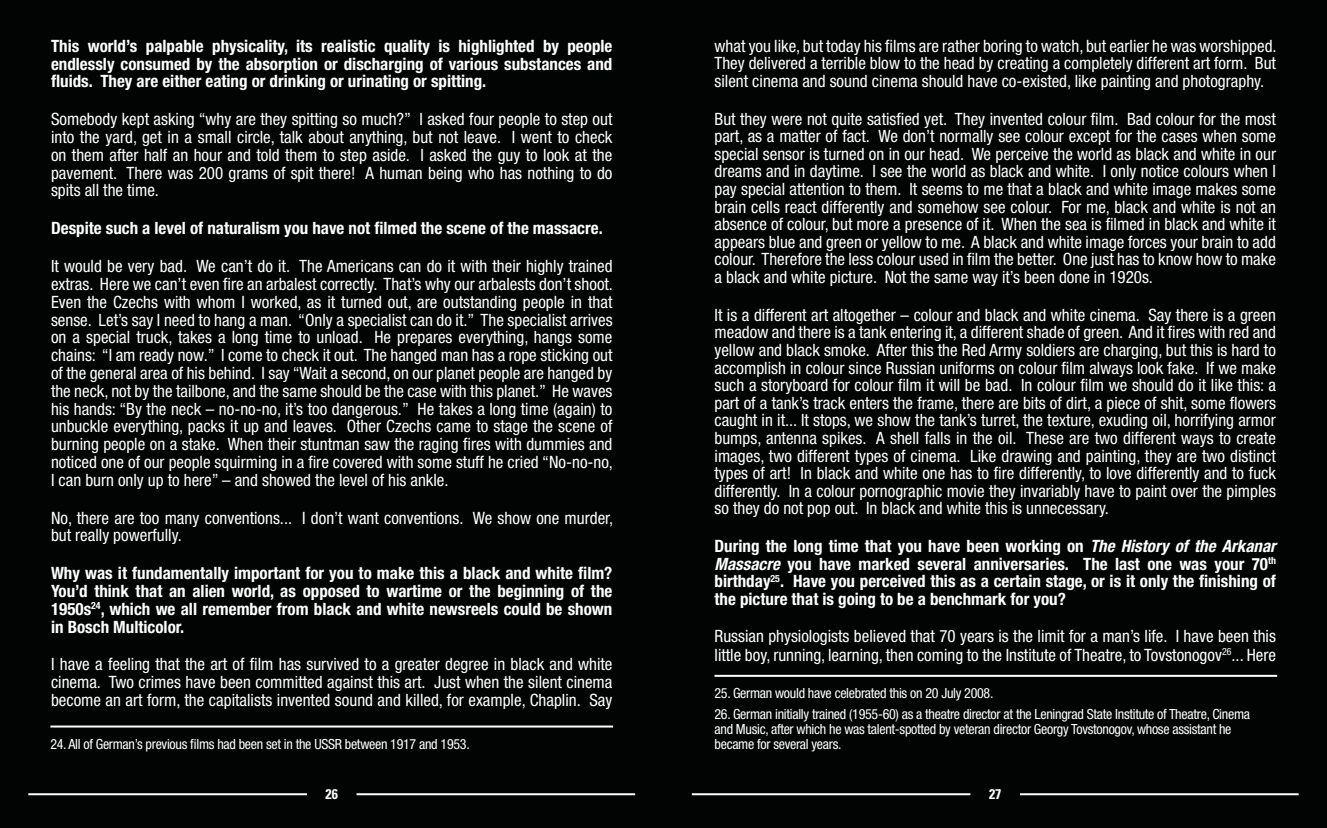
<style>
.page{position:relative;width:1327px;height:828px;background:#020303}
.page>*{position:absolute;margin:0;border:0;box-sizing:border-box;transform-origin:0 0}
.t1{font:condensed 17px/17.6px "Helvetica Neue LT Std";color:#fff;text-align:justify}
.t2{font:700 condensed 17px/17.8px "Helvetica Neue LT Std";color:#fff;text-align:justify}
.t3{font:condensed 14px/15px "Helvetica Neue LT Std";letter-spacing:-.02em;color:#fff}
.t4{font:700 condensed 14px "Univers LT Std";color:#fff}
.s1{font-style:italic}
</style>
<div class="page">
<hr style="left:28px;top:793px;width:279px;height:2px;background:#fff">
<hr style="left:692px;top:793px;width:278px;height:2px;background:#fff">
<hr style="left:356px;top:793px;width:279px;height:2px;background:#fff">
<hr style="left:1020px;top:793px;width:278px;height:2px;background:#fff">
<hr style="left:50px;top:725px;width:563px;height:2px;background:#fff">
<hr style="left:714px;top:675px;width:563px;height:2px;background:#fff">
<p class="t2" style="left:51px;top:37px;width:563px">This world’s palpable physicality, its realistic quality is highlighted by people endlessly consumed by the absorption or discharging of various substances and fluids. They are either eating or drinking or urinating or spitting.</p>
<p class="t1" style="left:51px;top:110px;width:563px">Somebody kept asking “why are they spitting so much?” I asked four people to step out into the yard, get in a small circle, talk about anything, but not leave. I went to check on them after half an hour and told them to step aside. I asked the guy to look at the pavement. There was 200 grams of spit there! A human being who has nothing to do spits all the time.</p>
<p class="t2" style="left:51px;top:219px;width:553px">Despite such a level of naturalism you have not filmed the scene of the massacre.</p>
<p class="t1" style="left:51px;top:257px;width:563px">It would be very bad. We can’t do it. The Americans can do it with their highly trained extras. Here we can’t even fire an arbalest correctly. That’s why our arbalests don’t shoot.<br>Even the Czechs with whom I worked, as it turned out, are outstanding people in that sense. Let’s say I need to hang a man. “Only a specialist can do it.” The specialist arrives on a special truck, takes a long time to unload. He prepares everything, hangs some chains: “I am ready now.” I come to check it out. The hanged man has a rope sticking out of the general area of his behind. I say “Wait a second, on our planet people are hanged by the neck, not by the tailbone, and the same should be the case with this planet.” He waves his hands: “By the neck – no-no-no, it’s too dangerous.” He takes a long time (again) to unbuckle everything, packs it up and leaves. Other Czechs came to stage the scene of burning people on a stake. When their stuntman saw the raging fires with dummies and noticed one of our people squirming in a fire covered with some stuff he cried “No-no-no, I can burn only up to here” – and showed the level of his ankle.</p>
<p class="t1" style="left:51px;top:508px;width:563px">No, there are too many conventions... I don’t want conventions. We show one murder, but really powerfully.</p>
<p class="t2" style="left:51px;top:564px;width:563px">Why was it fundamentally important for you to make this a black and white film?<br>You’d think that an alien world, as opposed to wartime or the beginning of the 1950s<sup>24</sup>, which we all remember from black and white newsreels could be shown in Bosch Multicolor.</p>
<p class="t1" style="left:51px;top:655px;width:563px">I have a feeling that the art of film has survived to a greater degree in black and white cinema. Two crimes have been committed against this art. Just when the silent cinema become an art form, the capitalists invented sound and killed, for example, Chaplin. Say</p>
<p class="t3" style="left:50px;top:736px;width:421px">24. All of German’s previous films had been set in the USSR between 1917 and 1953.</p>
<p class="t1" style="left:714px;top:37px;width:563px">what you like, but today his films are rather boring to watch, but earlier he was worshipped.<br>They delivered a terrible blow to the head by creating a completely different art form. But silent cinema and sound cinema should have co-existed, like painting and photography.</p>
<p class="t1" style="left:714px;top:110px;width:563px">But they were not quite satisfied yet. They invented colour film. Bad colour for the most part, as a matter of fact. We don’t normally see colour except for the cases when some special sensor is turned on in our head. We perceive the world as black and white in our dreams and in daytime. I see the world as black and white. I only notice colours when I pay special attention to them. It seems to me that a black and white image makes some brain cells react differently and somehow see colour. For me, black and white is not an absence of colour, but more a presence of it. When the sea is filmed in black and white it appears blue and green or yellow to me. A black and white image forces your brain to add colour. Therefore the less colour used in film the better. One just has to know how to make a black and white picture. Not the same way it’s been done in 1920s.</p>
<p class="t1" style="left:714px;top:306px;width:563px">It is a different art altogether – colour and black and white cinema. Say there is a green meadow and there is a tank entering it, a different shade of green. And it fires with red and yellow and black smoke. After this the Red Army soldiers are charging, but this is hard to accomplish in colour since Russian uniforms on colour film always look fake. If we make such a storyboard for colour film it will be bad. In colour film we should do it like this: a part of a tank’s track enters the frame, there are bits of dirt, a piece of shit, some flowers caught in it... It stops, we show the tank’s turret, the texture, exuding oil, horrifying armor bumps, antenna spikes. A shell falls in the oil. These are two different ways to create images, two different types of cinema. Like drawing and painting, they are two distinct types of art! In black and white one has to fire differently, to love differently and to fuck differently. In a colour pornographic movie they invariably have to paint over the pimples so they do not pop out. In black and white this is unnecessary.</p>
<p class="t2" style="left:714px;top:537px;width:563px">During the long time that you have been working on <span class="s1">The History of the Arkanar Massacre</span> you have marked several anniversaries. The last one was your 70<sup>th </sup>birthday<sup>25</sup>. Have you perceived this as a certain stage, or is it only the finishing of the picture that is going to be a benchmark for you?</p>
<p class="t1" style="left:714px;top:627px;width:563px;line-height:18.4px">Russian physiologists believed that 70 years is the limit for a man’s life. I have been this little boy, running, learning, then coming to the Institute of Theatre, to Tovstonogov<sup>26</sup>... Here</p>
<p class="t3" style="left:714px;top:685px;width:280px">25. German would have celebrated this on 20 July 2008.</p>
<p class="t3" style="left:714px;top:706px;width:537px">26. German initially trained (1955-60) as a theatre director at the Leningrad State Institute of Theatre, Cinema and Music, after which he was talent-spotted by veteran director Georgy Tovstonogov, whose assistant he became for several years.</p>
<p class="t4" style="left:325px;top:785px;width:14px">26</p>
<p class="t4" style="left:989px;top:785px;width:14px">27</p>
</div>
